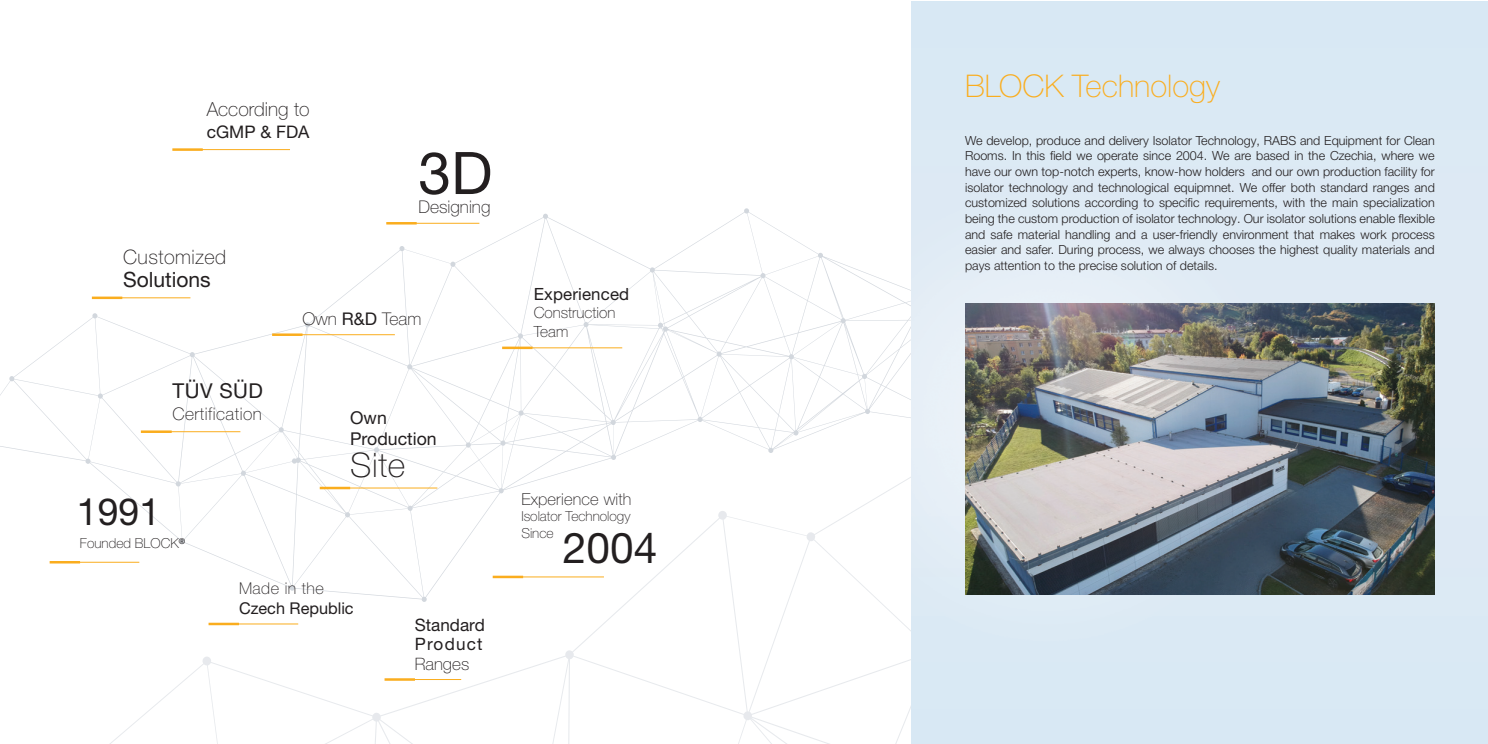
<style>
.page{position:relative;width:1488px;height:744px;background:#fff}
.page>*{position:absolute;margin:0;border:0;box-sizing:border-box;transform-origin:0 0}
.t1{font:58.75px "Helvetica Neue LT Pro";color:#231f20}
.t2{font:42.5px "Helvetica Neue LT Pro";color:#231f20}
.t3{font:37.5px "Helvetica Neue LT Pro";color:#231f20}
.t4{font:100 33.75px "Helvetica Neue LT Pro";color:#231f20}
.t5{font:100 31.25px "Helvetica Neue LTW1 G";color:#faad1e}
.t6{font:21px "Helvetica Neue LT Pro";color:#231f20}
.t7{font:20.5px "Helvetica Neue LT Pro";letter-spacing:.025em;color:#231f20}
.t8{font:100 19.88px "Helvetica Neue LT Pro";letter-spacing:.025em;color:#231f20}
.t9{font:100 19.38px "Helvetica Neue LT Pro";color:#231f20}
.t10{font:17.62px "Helvetica Neue LT Pro";color:#231f20}
.t11{font:100 17.5px "Helvetica Neue LT Pro";color:#231f20}
.t12{font:100 17.38px "Helvetica Neue LT Pro";letter-spacing:.025em;color:#231f20}
.t13{font:17.38px "Helvetica Neue LT Pro";color:#231f20}
.t14{font:17.12px "Helvetica Neue LT Pro";color:#231f20}
.t15{font:17.12px "Helvetica Neue LT Pro";letter-spacing:.07em;color:#231f20}
.t16{font:100 17.12px "Helvetica Neue LT Pro";color:#231f20}
.t17{font:16.88px "Helvetica Neue LT Pro";letter-spacing:.01em;color:#231f20}
.t18{font:100 16.5px "Helvetica Neue LT Pro";letter-spacing:.01em;color:#231f20}
.t19{font:16.25px/19.5px "Helvetica Neue LT Pro";color:#231f20}
.t20{font:100 15.38px "Helvetica Neue LT Pro";color:#231f20}
.t21{font:100 13.75px/16.5px "Helvetica Neue LT Pro";color:#231f20}
.t22{font:300 12.5px/15.6px "Helvetica Neue LT Pro";color:#231f20;text-align:justify}
.s1{font-weight:400}
.s2{font-weight:100}
</style>
<div class="page">
<svg style="left:110px;top:602px;width:801px;height:142px"></svg>
<svg style="left:0;top:208px;width:911px;height:394px"></svg>
<div style="left:911px;top:1px;width:576px;height:743px;background:#dce9f4"></div>
<img style="left:965px;top:303px;width:469px;height:291px">
<hr style="left:518px;top:347px;width:104px;height:1px;background:#faad1e">
<hr style="left:502px;top:346px;width:30px;height:3px;background:#faad1e">
<hr style="left:394px;top:223px;width:85px;height:1px;background:#faad1e">
<hr style="left:386px;top:222px;width:30px;height:2px;background:#faad1e">
<hr style="left:280px;top:334px;width:115px;height:1px;background:#faad1e">
<hr style="left:272px;top:333px;width:30px;height:3px;background:#faad1e">
<hr style="left:392px;top:679px;width:69px;height:1px;background:#faad1e">
<hr style="left:384px;top:678px;width:31px;height:2px;background:#faad1e">
<hr style="left:500px;top:576px;width:104px;height:1px;background:#faad1e">
<hr style="left:492px;top:575px;width:31px;height:3px;background:#faad1e">
<hr style="left:327px;top:487px;width:110px;height:1px;background:#faad1e">
<hr style="left:320px;top:487px;width:30px;height:2px;background:#faad1e">
<hr style="left:100px;top:297px;width:90px;height:1px;background:#faad1e">
<hr style="left:92px;top:296px;width:30px;height:3px;background:#faad1e">
<hr style="left:180px;top:149px;width:110px;height:1px;background:#faad1e">
<hr style="left:172px;top:148px;width:31px;height:3px;background:#faad1e">
<hr style="left:57px;top:561px;width:82px;height:1px;background:#faad1e">
<hr style="left:50px;top:561px;width:30px;height:2px;background:#faad1e">
<hr style="left:149px;top:431px;width:91px;height:1px;background:#faad1e">
<hr style="left:141px;top:430px;width:31px;height:3px;background:#faad1e">
<hr style="left:216px;top:623px;width:82px;height:1px;background:#faad1e">
<hr style="left:208px;top:622px;width:31px;height:3px;background:#faad1e">
<p class="t9" style="left:207px;top:98px;width:104px">According to</p>
<p class="t13" style="left:207px;top:121px;width:104px">cGMP &amp; FDA</p>
<p class="t8" style="left:123px;top:245px;width:105px">Customized</p>
<p class="t6" style="left:123px;top:267px;width:89px">Solutions</p>
<p class="t1" style="left:418px;top:137px;width:75px">3D</p>
<p class="t11" style="left:418px;top:196px;width:74px">Designing</p>
<p class="t7" style="left:172px;top:378px;width:92px">TÜV SÜD</p>
<p class="t12" style="left:172px;top:403px;width:91px">Certification</p>
<p class="t3" style="left:77px;top:488px;width:85px">1991</p>
<p class="t21" style="left:80px;top:535px;width:107px">Founded BLOCK<sup>®</sup></p>
<p class="t11" style="left:302px;top:309px;width:120px">Own <span class="s1">R&amp;D</span> Team</p>
<p class="t10" style="left:350px;top:407px;width:38px">Own</p>
<p class="t10" style="left:350px;top:428px;width:88px">Production</p>
<p class="t4" style="left:350px;top:445px;width:57px">Site</p>
<p class="t19" style="left:239px;top:578px;width:116px"><span class="s2">Made in the<br></span>Czech Republic</p>
<p class="t14" style="left:415px;top:614px;width:71px">Standard</p>
<p class="t15" style="left:415px;top:633px;width:69px">Product</p>
<p class="t16" style="left:415px;top:653px;width:56px">Ranges</p>
<p class="t17" style="left:533px;top:283px;width:97px">Experienced</p>
<p class="t20" style="left:533px;top:304px;width:83px">Construction</p>
<p class="t20" style="left:533px;top:322px;width:36px">Team</p>
<p class="t18" style="left:521px;top:489px;width:112px">Experience with</p>
<p class="t21" style="left:521px;top:508px;width:111px">Isolator Technology<br>Since</p>
<p class="t2" style="left:563px;top:522px;width:96px">2004</p>
<p class="t5" style="left:965px;top:67px;width:256px">BLOCK Technology</p>
<p class="t22" style="left:965px;top:132px;width:471px">We develop, produce and delivery Isolator Technology, RABS and Equipment for Clean Rooms. In this field we operate since 2004. We are based in the Czechia, where we have our own top-notch experts, know-how holders and our own production facility for isolator technology and technological equipmnet. We offer both standard ranges and customized solutions according to specific requirements, with the main specialization being the custom production of isolator technology. Our isolator solutions enable flexible and safe material handling and a user-friendly environment that makes work process easier and safer. During process, we always chooses the highest quality materials and pays attention to the precise solution of details.</p>
</div>
